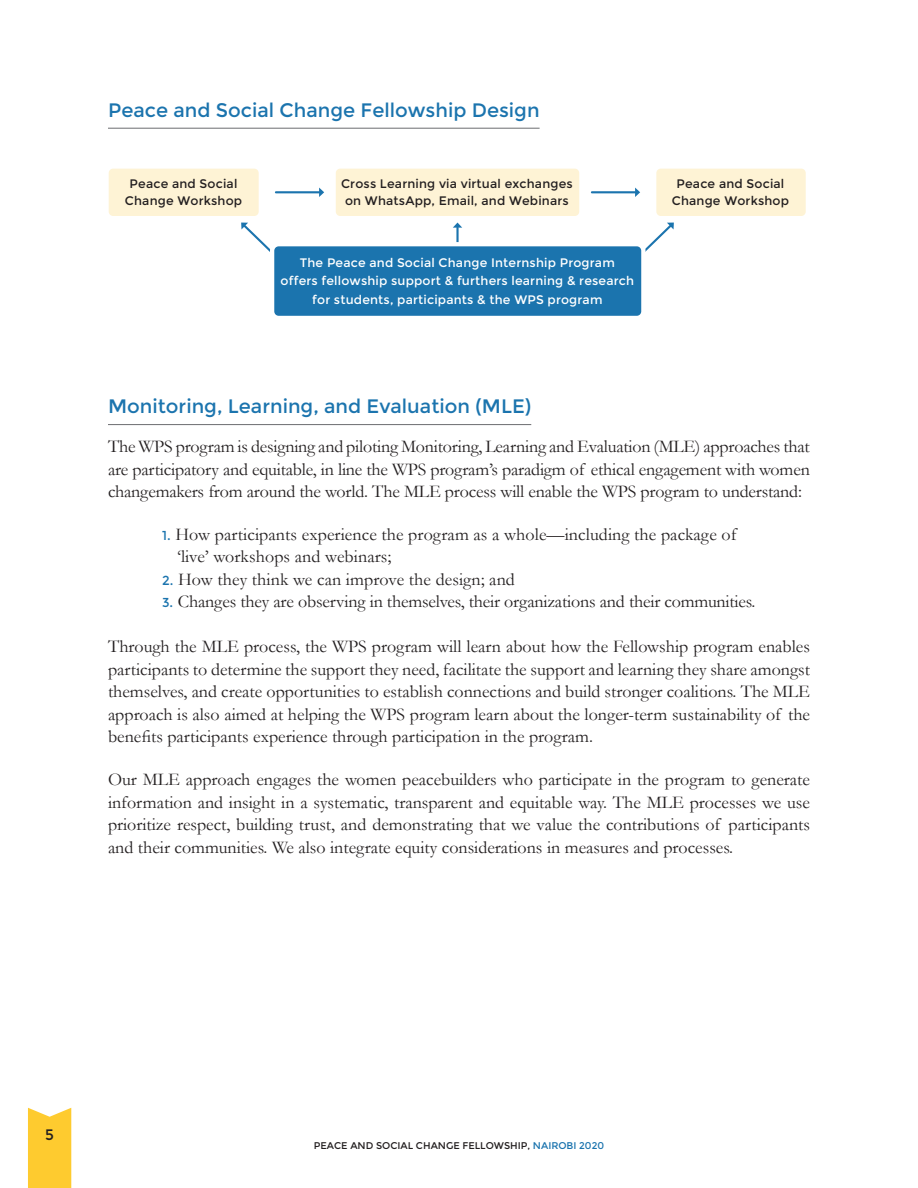
<style>
.page{position:relative;width:918px;height:1188px;background:#fff}
.page>*{position:absolute;margin:0;border:0;box-sizing:border-box;transform-origin:0 0}
.Section_Header{font:27px "NATS";color:#1b74ae}
.t1{font:21px "NATS";color:#231f20}
.Body_Copy{font:18px/22.5px "Garamond";color:#231f20;text-align:justify}
.t2{font:17.1px/18.6px "NATS";letter-spacing:.01em;color:#fff;text-align:center}
.t3{font:17.1px/17.1px "NATS";letter-spacing:.01em;color:#231f20}
.t4{font:13.5px "NATS";color:#231f20}
.s1{font-family:"NATS";color:#1b74ae}
.s2{color:#1b74ae}
</style>
<div class="page">
<div style="left:28px;top:1108px;width:43px;height:80px;background:#fecb2f"></div>
<hr style="left:108px;top:128px;width:432px;height:1px;background:#6c6d70">
<hr style="left:108px;top:424px;width:423px;height:1px;background:#6c6d70">
<svg style="left:241px;top:223px;width:29px;height:29px"></svg>
<svg style="left:646px;top:223px;width:28px;height:28px"></svg>
<hr style="left:456px;top:228px;width:3px;height:26px;background:#1b74ae">
<svg style="left:453px;top:223px;width:9px;height:5px"></svg>
<div style="left:272px;top:244px;width:371px;height:74px;background:#1b74ae;border-radius:6px"></div>
<div style="left:270px;top:242px;width:376px;height:78px;border:4px solid #fff;border-radius:6px"></div>
<hr style="left:276px;top:191px;width:43px;height:2px;background:#1b74ae">
<svg style="left:319px;top:188px;width:5px;height:9px"></svg>
<hr style="left:592px;top:191px;width:43px;height:2px;background:#1b74ae">
<svg style="left:635px;top:188px;width:5px;height:9px"></svg>
<div style="left:107px;top:166px;width:154px;height:52px;background:#fef3d5;border-radius:6px"></div>
<div style="left:104px;top:164px;width:159px;height:56px;border:4px solid #fff;border-radius:6px"></div>
<div style="left:654px;top:166px;width:154px;height:52px;background:#fef3d5;border-radius:6px"></div>
<div style="left:652px;top:164px;width:158px;height:56px;border:4px solid #fff;border-radius:6px"></div>
<div style="left:334px;top:166px;width:247px;height:52px;background:#fef3d5;border-radius:6px"></div>
<div style="left:332px;top:164px;width:252px;height:56px;border:4px solid #fff;border-radius:6px"></div>
<p class="Section_Header" style="left:108px;top:92px;width:433px">Peace and Social Change Fellowship Design</p>
<p class="t3" style="left:130px;top:174px;width:109px">Peace and Social</p>
<p class="t3" style="left:125px;top:191px;width:119px">Change Workshop</p>
<p class="t3" style="left:341px;top:174px;width:233px">Cross Learning via virtual exchanges on WhatsApp, Email, and Webinars</p>
<p class="t2" style="left:281px;top:252px;width:355px">The Peace and Social Change Internship Program offers fellowship support &amp; furthers learning &amp; research for students, participants &amp; the WPS program</p>
<p class="t3" style="left:672px;top:174px;width:119px">Peace and Social<br>Change Workshop</p>
<p class="Section_Header" style="left:108px;top:388px;width:425px">Monitoring, Learning, and Evaluation (MLE)</p>
<p class="Body_Copy" style="left:108px;top:435px;width:703px">The WPS program is designing and piloting Monitoring, Learning and Evaluation (MLE) approaches that are participatory and equitable, in line the WPS program’s paradigm of ethical engagement with women changemakers from around the world. The MLE process will enable the WPS program to understand:</p>
<p class="Body_Copy" style="left:177px;top:523px;width:561px;text-indent:-15px"><span class="s1">1.</span> How participants experience the program as a whole—including the package of ‘live’ workshops and webinars;</p>
<p class="Body_Copy" style="left:162px;top:568px;width:354px"><span class="s1">2.</span> How they think we can improve the design; and</p>
<p class="Body_Copy" style="left:162px;top:590px;width:595px"><span class="s1">3.</span> Changes they are observing in themselves, their organizations and their communities.</p>
<p class="Body_Copy" style="left:108px;top:635px;width:704px">Through the MLE process, the WPS program will learn about how the Fellowship program enables participants to determine the support they need, facilitate the support and learning they share amongst themselves, and create opportunities to establish connections and build stronger coalitions. The MLE approach is also aimed at helping the WPS program learn about the longer-term sustainability of the benefits participants experience through participation in the program.</p>
<p class="Body_Copy" style="left:108px;top:768px;width:704px">Our MLE approach engages the women peacebuilders who participate in the program to generate information and insight in a systematic, transparent and equitable way. The MLE processes we use prioritize respect, building trust, and demonstrating that we value the contributions of participants and their communities. We also integrate equity considerations in measures and processes.</p>
<p class="t1" style="left:45px;top:1120px;width:10px">5</p>
<p class="t4" style="left:314px;top:1136px;width:292px">PEACE AND SOCIAL CHANGE FELLOWSHIP, <span class="s2">NAIROBI 2020</span></p>
</div>
